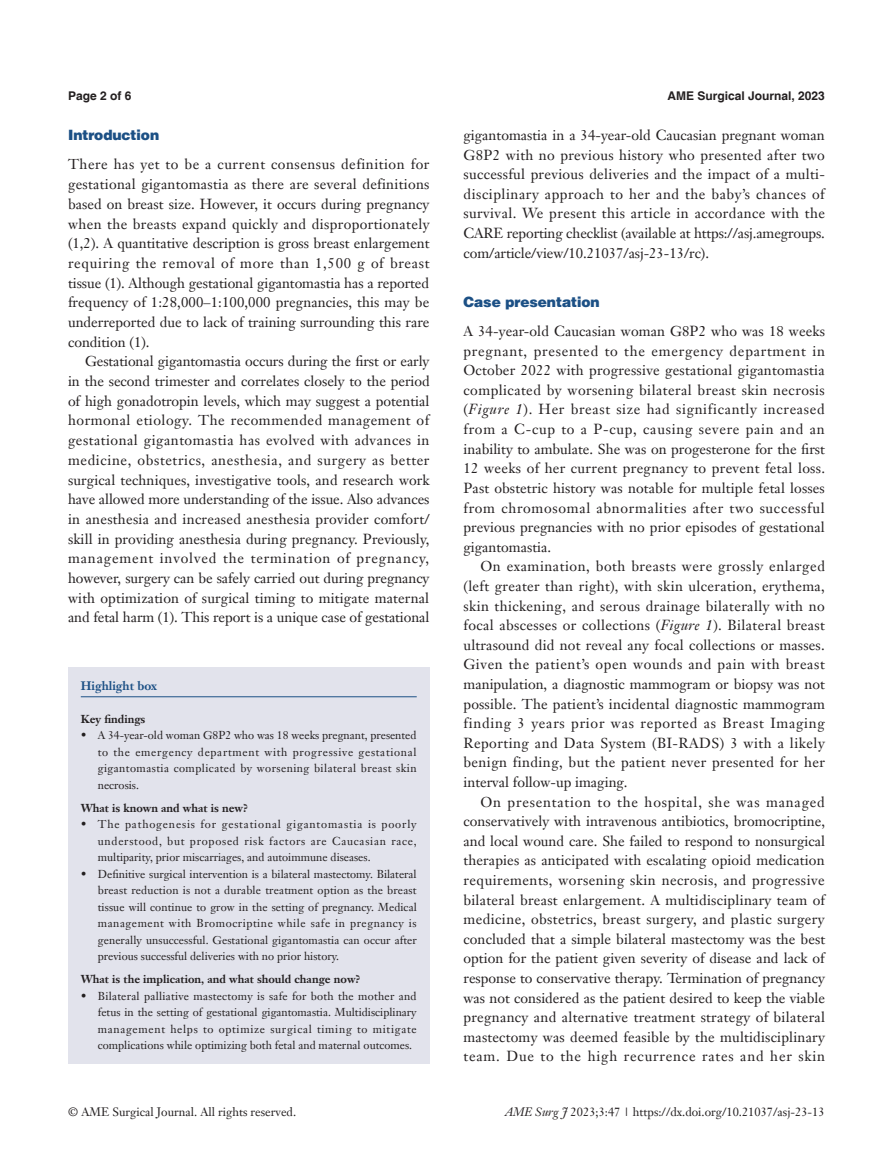
<style>
.page{position:relative;width:893px;height:1170px;background:#fff}
.page>*{position:absolute;margin:0;border:0;box-sizing:border-box;transform-origin:0 0}
.t1{font:14.25px/19.6px "Janson Text LT";color:#231f20;text-align:justify}
.t2{font:900 14.25px "Helvetica";color:#1c5085}
.t3{font:12px "Janson Text LT";color:#231f20}
.t4{font:700 12px "Helvetica";color:#231f20}
.t5{font:700 12px "Janson Text LT";color:#1c5085}
.t6{font:11.25px/16.5px "Janson Text LT";color:#231f20;text-align:justify}
.t7{font:700 11.25px "Janson Text LT";color:#231f20}
.s1{font-style:italic}
</style>
<div class="page">
<div style="left:68px;top:667px;width:361px;height:396px;background:#e2e3ec"></div>
<hr style="left:81px;top:696px;width:336px;height:1px;background:#1c5085">
<p class="t4" style="left:68px;top:88px;width:65px">Page 2 of 6</p>
<p class="t4" style="left:667px;top:88px;width:159px">AME Surgical Journal, 2023</p>
<p class="t2" style="left:68px;top:126px;width:93px">Introduction</p>
<p class="t1" style="left:68px;top:154px;width:363px">There has yet to be a current consensus definition for gestational gigantomastia as there are several definitions based on breast size. However, it occurs during pregnancy when the breasts expand quickly and disproportionately (1,2). A quantitative description is gross breast enlargement requiring the removal of more than 1,500 g of breast tissue (1). Although gestational gigantomastia has a reported frequency of 1:28,000–1:100,000 pregnancies, this may be underreported due to lack of training surrounding this rare condition (1).</p>
<p class="t1" style="left:68px;top:351px;width:363px;text-indent:17px">Gestational gigantomastia occurs during the first or early in the second trimester and correlates closely to the period of high gonadotropin levels, which may suggest a potential hormonal etiology. The recommended management of gestational gigantomastia has evolved with advances in medicine, obstetrics, anesthesia, and surgery as better surgical techniques, investigative tools, and research work have allowed more understanding of the issue. Also advances in anesthesia and increased anesthesia provider comfort/ skill in providing anesthesia during pregnancy. Previously, management involved the termination of pregnancy, however, surgery can be safely carried out during pregnancy with optimization of surgical timing to mitigate maternal and fetal harm (1). This report is a unique case of gestational</p>
<p class="t5" style="left:81px;top:678px;width:78px">Highlight box</p>
<p class="t7" style="left:81px;top:711px;width:66px">Key findings</p>
<p class="t6" style="left:98px;top:727px;width:320px;text-indent:-17px">• A 34-year-old woman G8P2 who was 18 weeks pregnant, presented to the emergency department with progressive gestational gigantomastia complicated by worsening bilateral breast skin necrosis.</p>
<p class="t7" style="left:81px;top:800px;width:169px">What is known and what is new?</p>
<p class="t6" style="left:98px;top:816px;width:321px;text-indent:-17px">• The pathogenesis for gestational gigantomastia is poorly understood, but proposed risk factors are Caucasian race, multiparity, prior miscarriages, and autoimmune diseases.</p>
<p class="t6" style="left:98px;top:865px;width:321px;text-indent:-17px">• Definitive surgical intervention is a bilateral mastectomy. Bilateral breast reduction is not a durable treatment option as the breast tissue will continue to grow in the setting of pregnancy. Medical management with Bromocriptine while safe in pregnancy is generally unsuccessful. Gestational gigantomastia can occur after previous successful deliveries with no prior history.</p>
<p class="t7" style="left:81px;top:972px;width:281px">What is the implication, and what should change now?</p>
<p class="t6" style="left:98px;top:987px;width:320px;text-indent:-17px">• Bilateral palliative mastectomy is safe for both the mother and fetus in the setting of gestational gigantomastia. Multidisciplinary management helps to optimize surgical timing to mitigate complications while optimizing both fetal and maternal outcomes.</p>
<p class="t1" style="left:463px;top:125px;width:363px">gigantomastia in a 34-year-old Caucasian pregnant woman G8P2 with no previous history who presented after two successful previous deliveries and the impact of a multi&shy;disciplinary approach to her and the baby’s chances of survival. We present this article in accordance with the CARE reporting checklist (available at https://asj.amegroups. com/article/view/10.21037/asj-23-13/rc).</p>
<p class="t2" style="left:463px;top:292px;width:138px">Case presentation</p>
<p class="t1" style="left:463px;top:321px;width:363px">A 34-year-old Caucasian woman G8P2 who was 18 weeks pregnant, presented to the emergency department in October 2022 with progressive gestational gigantomastia complicated by worsening bilateral breast skin necrosis (<span class="s1">Figure 1</span>). Her breast size had significantly increased from a C-cup to a P-cup, causing severe pain and an inability to ambulate. She was on progesterone for the first 12 weeks of her current pregnancy to prevent fetal loss.<br>Past obstetric history was notable for multiple fetal losses from chromosomal abnormalities after two successful previous pregnancies with no prior episodes of gestational gigantomastia.</p>
<p class="t1" style="left:463px;top:556px;width:363px;text-indent:17px">On examination, both breasts were grossly enlarged (left greater than right), with skin ulceration, erythema, skin thickening, and serous drainage bilaterally with no focal abscesses or collections (<span class="s1">Figure 1</span>). Bilateral breast ultrasound did not reveal any focal collections or masses.<br>Given the patient’s open wounds and pain with breast manipulation, a diagnostic mammogram or biopsy was not possible. The patient’s incidental diagnostic mammogram finding 3 years prior was reported as Breast Imaging Reporting and Data System (BI-RADS) 3 with a likely benign finding, but the patient never presented for her interval follow-up imaging.</p>
<p class="t1" style="left:463px;top:791px;width:363px;text-indent:17px">On presentation to the hospital, she was managed conservatively with intravenous antibiotics, bromocriptine, and local wound care. She failed to respond to nonsurgical therapies as anticipated with escalating opioid medication requirements, worsening skin necrosis, and progressive bilateral breast enlargement. A multidisciplinary team of medicine, obstetrics, breast surgery, and plastic surgery concluded that a simple bilateral mastectomy was the best option for the patient given severity of disease and lack of response to conservative therapy. Termination of pregnancy was not considered as the patient desired to keep the viable pregnancy and alternative treatment strategy of bilateral mastectomy was deemed feasible by the multidisciplinary team. Due to the high recurrence rates and her skin</p>
<p class="t3" style="left:68px;top:1104px;width:229px">© AME Surgical Journal. All rights reserved.</p>
<p class="t3" style="left:505px;top:1104px;width:321px"><span class="s1">AME Surg J</span> 2023;3:47 | https://dx.doi.org/10.21037/asj-23-13</p>
</div>
